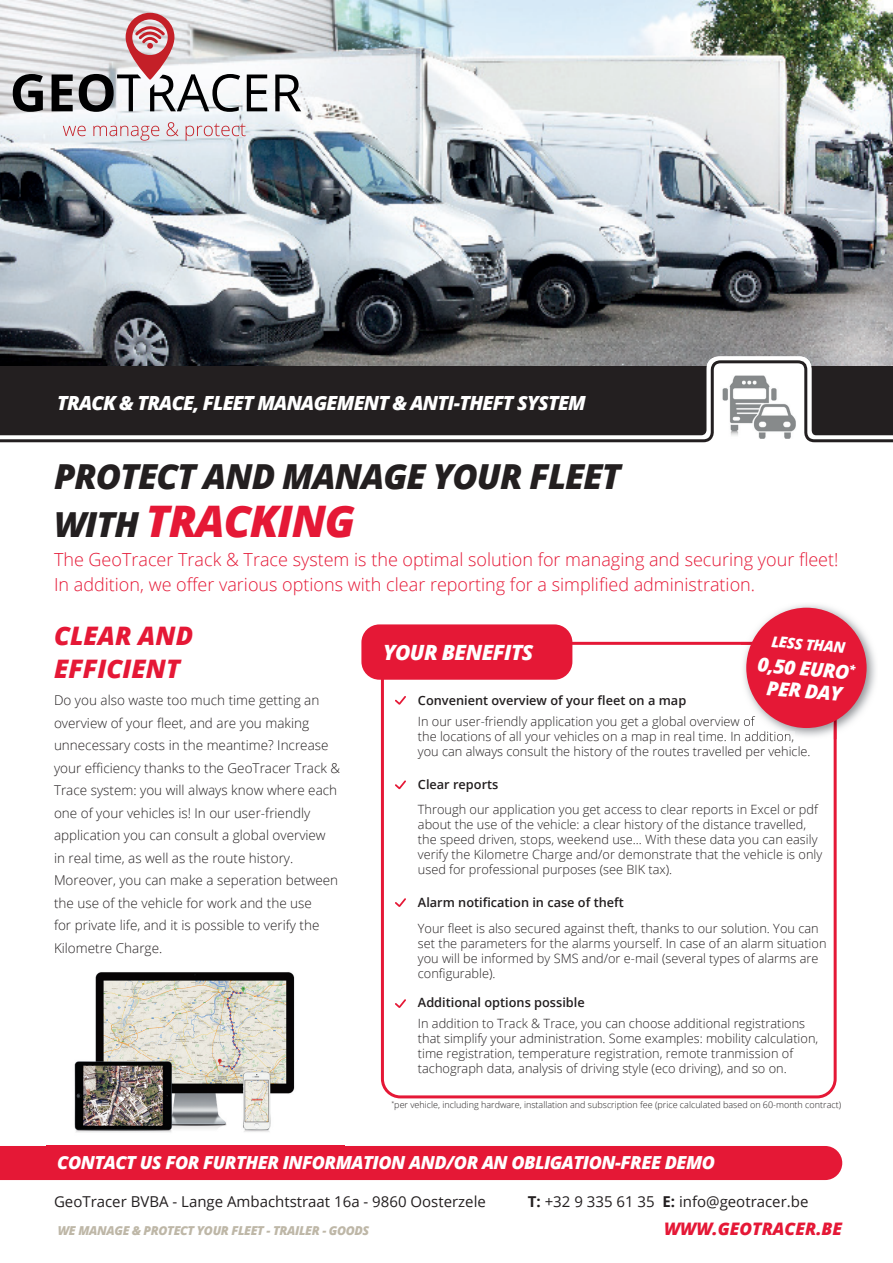
<style>
.page{position:relative;width:893px;height:1263px;background:#fff}
.page>*{position:absolute;margin:0;border:0;box-sizing:border-box;transform-origin:0 0}
.t1{font:italic 800 43.5px "Open Sans";letter-spacing:-.03em;color:#e51836}
.t2{font:italic 800 34.5px "Open Sans";letter-spacing:-.03em;color:#231f20}
.t3{font:italic 800 25.5px/33px "Open Sans";color:#e51836}
.t4{font:italic 800 21px "Open Sans";letter-spacing:-.03em;color:#fff}
.t5{font:italic 800 19.5px/22.5px "Open Sans";letter-spacing:-.04em;color:#fff;text-align:center}
.t6{font:300 18px/25.5px "Open Sans";color:#e51836}
.t7{font:italic 800 18px "Open Sans";letter-spacing:-.03em;color:#fff}
.t8{font:italic 800 17.25px "Open Sans";color:#e51836}
.t9{font:15px "Open Sans";color:#231f20}
.t10{font:italic 800 15px "Open Sans";color:#fff}
.t11{font:300 13.5px/22.5px "Open Sans";color:#231f20}
.t12{font:300 12.75px/15px "Open Sans";color:#231f20}
.t13{font:600 12.75px "Open Sans";color:#231f20}
.t14{font:italic 800 12.3px "Open Sans";letter-spacing:-.03em;color:#beb7a7}
.t15{font:300 9px "Open Sans";color:#231f20}
.s1{font-size:34.5px;color:#231f20}
.s2{font-weight:700}
</style>
<div class="page">
<img style="left:0;top:0;width:893px;height:356px">
<svg style="left:0;top:356px;width:893px;height:400px"></svg>
<svg style="left:0;top:359px;width:893px;height:85px;background:#494647"></svg>
<div style="left:361px;top:624px;width:211px;height:56px;background:#e51836;border-radius:18px"></div>
<svg style="left:381px;top:642px;width:456px;height:456px"></svg>
<svg style="left:395px;top:696px;width:11px;height:9px"></svg>
<svg style="left:395px;top:780px;width:11px;height:9px"></svg>
<svg style="left:395px;top:898px;width:11px;height:9px"></svg>
<svg style="left:395px;top:999px;width:11px;height:9px"></svg>
<div style="left:0;top:1146px;width:842px;height:34px;background:#e51836"></div>
<img style="left:47px;top:972px;width:298px;height:174px">
<img style="left:47px;top:1146px;width:298px;height:1px">
<img style="left:741px;top:602px;width:137px;height:137px">
<img style="left:741px;top:642px;width:96px;height:97px">
<img style="left:741px;top:716px;width:14px;height:13px">
<img style="left:741px;top:731px;width:53px;height:8px">
<div style="left:746px;top:608px;width:121px;height:120px;background:#e51836;border-radius:50%"></div>
<svg style="left:52px;top:75px;width:21px;height:36px"></svg>
<svg style="left:247px;top:75px;width:20px;height:36px"></svg>
<svg style="left:275px;top:75px;width:26px;height:36px"></svg>
<svg style="left:79px;top:13px;width:161px;height:99px"></svg>
<svg style="left:63px;top:126px;width:23px;height:10px"></svg>
<svg style="left:93px;top:126px;width:66px;height:15px"></svg>
<svg style="left:167px;top:122px;width:12px;height:14px"></svg>
<svg style="left:186px;top:123px;width:60px;height:18px"></svg>
<svg style="left:13px;top:74px;width:30px;height:38px"></svg>
<h3 class="t5" style="left:57px;top:391px;width:530px">TRACK &amp; TRACE, FLEET MANAGEMENT &amp; ANTI-THEFT SYSTEM</h3>
<h2 class="t2" style="left:54px;top:450px;width:568px">PROTECT AND MANAGE YOUR FLEET</h2>
<h1 class="t1" style="left:54px;top:488px;width:303px"><span class="s1">WITH</span> TRACKING</h1>
<h3 class="t6" style="left:54px;top:546px;width:786px">The GeoTracer Track &amp; Trace system is the optimal solution for managing and securing your fleet!<br>In addition, we offer various options with clear reporting for a simplified administration.</h3>
<h3 class="t3" style="left:54px;top:618px;width:141px">CLEAR AND<br>EFFICIENT</h3>
<p class="t11" style="left:54px;top:689px;width:288px">Do you also waste too much time getting an overview of your fleet, and are you making unnecessary costs in the meantime? Increase your efficiency thanks to the GeoTracer Track &amp; Trace system: you will always know where each one of your vehicles is! In our user-friendly application you can consult a global overview<br>in real time, as well as the route history.<br>Moreover, you can make a seperation between the use of the vehicle for work and the use<br>for private life, and it is possible to verify the Kilometre Charge.</p>
<p class="t10" style="left:773px;top:630px;width:76px;rotate:5deg">LESS THAN</p>
<h3 class="t5" style="left:759px;top:652px;width:99px;rotate:5deg">0,50 EURO<sup>*<br></sup>PER DAY</h3>
<h3 class="t4" style="left:383px;top:636px;width:152px">YOUR BENEFITS</h3>
<p class="t13" style="left:418px;top:691px;width:270px">Convenient overview of your fleet on a map</p>
<p class="t12" style="left:418px;top:713px;width:394px">In our user-friendly application you get a global overview of<br>the locations of all your vehicles on a map in real time. In addition, you can always consult the history of the routes travelled per vehicle.</p>
<p class="t13" style="left:418px;top:775px;width:82px">Clear reports</p>
<p class="t12" style="left:418px;top:802px;width:406px">Through our application you get access to clear reports in Excel or pdf about the use of the vehicle: a clear history of the distance travelled, the speed driven, stops, weekend use... With these data you can easily verify the Kilometre Charge and/or demonstrate that the vehicle is only used for professional purposes (see BIK tax).</p>
<p class="t13" style="left:418px;top:894px;width:207px">Alarm notification in case of theft</p>
<p class="t12" style="left:418px;top:920px;width:410px">Your fleet is also secured against theft, thanks to our solution. You can set the parameters for the alarms yourself. In case of an alarm situation you will be informed by SMS and/or e-mail (several types of alarms are configurable).</p>
<p class="t13" style="left:418px;top:993px;width:168px">Additional options possible</p>
<p class="t12" style="left:418px;top:1015px;width:402px">In addition to Track &amp; Trace, you can choose additional registrations that simplify your administration. Some examples: mobility calculation, time registration, temperature registration, remote tranmission of tachograph data, analysis of driving style (eco driving), and so on.</p>
<p class="t15" style="left:391px;top:1098px;width:451px"><sup>*</sup>per vehicle, including hardware, installation and subscription fee (price calculated based on 60-month contract)</p>
<h3 class="t7" style="left:57px;top:1149px;width:659px">CONTACT US FOR FURTHER INFORMATION AND/OR AN OBLIGATION-FREE DEMO</h3>
<p class="t9" style="left:54px;top:1191px;width:433px">GeoTracer BVBA - Lange Ambachtstraat 16a - 9860 Oosterzele</p>
<p class="t9" style="left:528px;top:1191px;width:282px"><span class="s2">T:</span> +32 9 335 61 35 <span class="s2">E:</span> info@geotracer.be</p>
<p class="t14" style="left:58px;top:1221px;width:313px">WE MANAGE &amp; PROTECT YOUR FLEET - TRAILER - GOODS</p>
<h3 class="t8" style="left:664px;top:1215px;width:180px">WWW.GEOTRACER.BE</h3>
</div>
